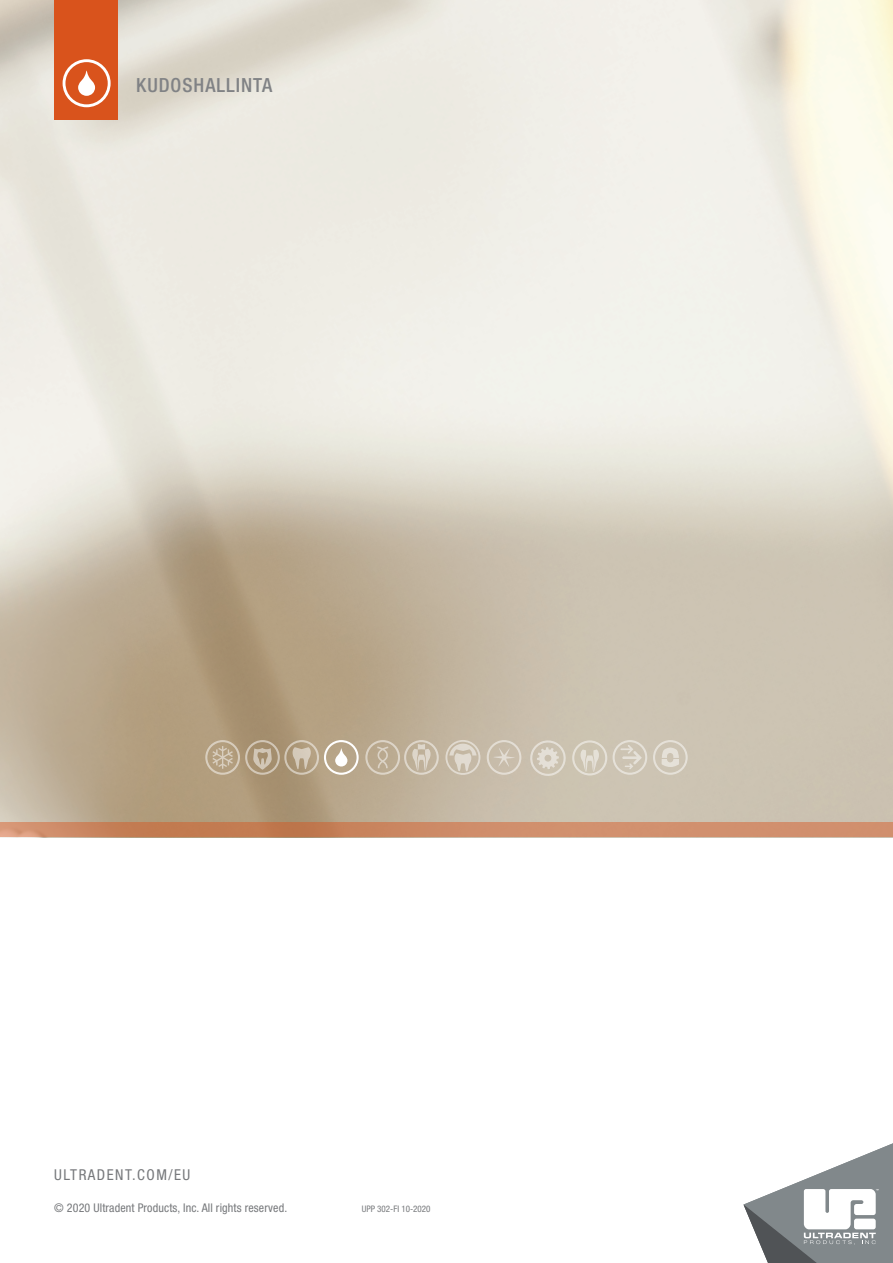
<style>
.page{position:relative;width:893px;height:1263px;background:#fff}
.page>*{position:absolute;margin:0;border:0;box-sizing:border-box;transform-origin:0 0}
.t1{font:500 condensed 19.5px "Helvetica Neue LT Std";letter-spacing:.05em;color:#808285}
.t2{font:condensed 15px "Helvetica Neue LT Std";letter-spacing:.1em;color:#76787b}
.t3{font:condensed 12px "Helvetica Neue LT Std";letter-spacing:.01em;color:#76787b}
.t4{font:condensed 9px "Helvetica Neue LT Std";color:#76787b}
</style>
<div class="page">
<img style="left:0;top:0;width:893px;height:837px">
<svg style="left:0;top:822px;width:893px;height:14px;background:#cb8864"></svg>
<div style="left:55px;top:0;width:63px;height:119px;background:#d9531c"></div>
<svg style="left:63px;top:59px;width:48px;height:48px"></svg>
<svg style="left:613px;top:740px;width:34px;height:35px"></svg>
<svg style="left:487px;top:740px;width:34px;height:35px"></svg>
<svg style="left:530px;top:740px;width:77px;height:37px;background:#d3cbbc"></svg>
<svg style="left:205px;top:740px;width:154px;height:35px;background:#bdab92"></svg>
<svg style="left:653px;top:740px;width:35px;height:35px"></svg>
<svg style="left:365px;top:740px;width:74px;height:35px;background:#c5b8a3"></svg>
<svg style="left:445px;top:740px;width:35px;height:35px"></svg>
<svg style="left:743px;top:1143px;width:150px;height:120px"></svg>
<h1 class="t1" style="left:136px;top:74px;width:137px">KUDOSHALLINTA</h1>
<p class="t2" style="left:54px;top:1165px;width:138px">ULTRADENT.COM/EU</p>
<p class="t3" style="left:54px;top:1201px;width:235px">© 2020 Ultradent Products, Inc. All rights reserved.</p>
<p class="t4" style="left:362px;top:1203px;width:70px">UPP 302-FI 10-2020</p>
</div>
